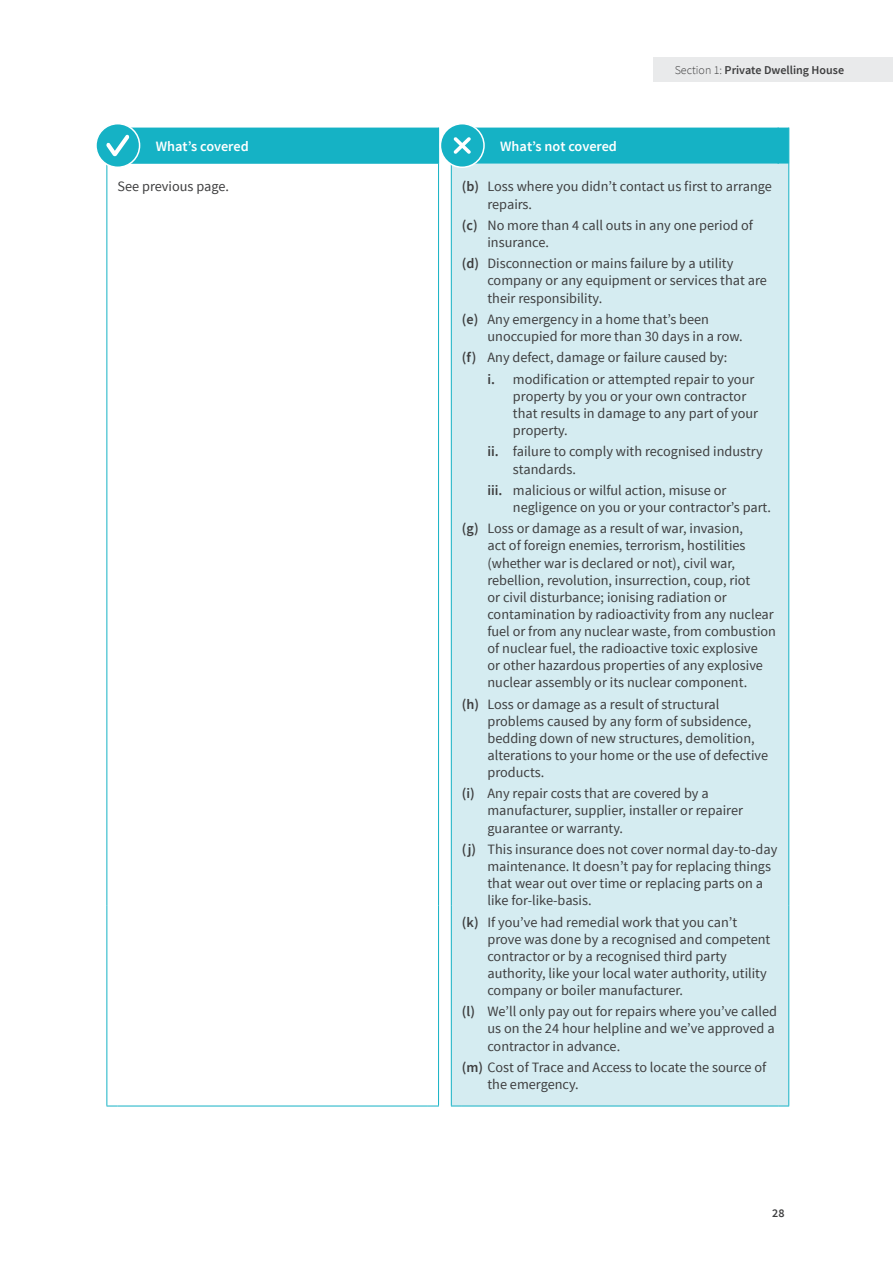
<style>
.page{position:relative;width:893px;height:1263px;background:#fff}
.page>*{position:absolute;margin:0;border:0;box-sizing:border-box;transform-origin:0 0}
.Table__Body{font:14.25px/17.1px "Source Sans Pro";color:#3e3e3f}
.Table__White_Semibol{font:600 14.25px "Source Sans Pro";color:#fff}
.t1{font:600 12px "Source Sans Pro";color:#3e3e3f}
.s1{font-weight:300}
.s2{font-weight:600}
</style>
<div class="page">
<div style="left:653px;top:57px;width:240px;height:24px;background:#e9eaeb"></div>
<div style="left:452px;top:164px;width:336px;height:942px;background:#d5ecf1"></div>
<hr style="left:462px;top:1106px;width:316px;height:1px;background:#15b2c5">
<hr style="left:106px;top:164px;width:1px;height:741px;background:#15b2c5">
<hr style="left:438px;top:164px;width:1px;height:741px;background:#15b2c5">
<hr style="left:451px;top:164px;width:1px;height:741px;background:#15b2c5">
<hr style="left:788px;top:164px;width:1px;height:741px;background:#15b2c5">
<hr style="left:106px;top:905px;width:1px;height:201px;background:#15b2c5">
<hr style="left:438px;top:905px;width:1px;height:201px;background:#15b2c5">
<hr style="left:451px;top:905px;width:1px;height:201px;background:#15b2c5">
<hr style="left:788px;top:905px;width:1px;height:201px;background:#15b2c5">
<hr style="left:117px;top:1106px;width:311px;height:1px;background:#15b2c5">
<div style="left:96px;top:124px;width:44px;height:43px;background:#15b2c5;border-radius:50%"></div>
<div style="left:95px;top:123px;width:45px;height:45px;border:2px solid #fff;border-radius:50%"></div>
<div style="left:106px;top:128px;width:333px;height:36px;background:#15b2c5"></div>
<div style="left:440px;top:124px;width:44px;height:43px;background:#15b2c5;border-radius:50%"></div>
<div style="left:440px;top:123px;width:45px;height:45px;border:2px solid #fff;border-radius:50%"></div>
<div style="left:451px;top:128px;width:338px;height:36px;background:#15b2c5"></div>
<p class="t1" style="left:675px;top:62px;width:171px"><span class="s1">Section 1:</span> Private Dwelling House</p>
<p class="Table__White_Semibol" style="left:156px;top:137px;width:94px">What’s covered</p>
<p class="Table__White_Semibol" style="left:500px;top:137px;width:118px">What’s not covered</p>
<p class="Table__Body" style="left:117px;top:178px;width:113px">See previous page.</p>
<p class="Table__Body" style="left:487px;top:178px;width:286px;text-indent:-26px"><span class="s2">(b)</span> Loss where you didn’t contact us first to arrange repairs.</p>
<p class="Table__Body" style="left:487px;top:217px;width:267px;text-indent:-26px"><span class="s2">(c)</span> No more than 4 call outs in any one period of insurance.</p>
<p class="Table__Body" style="left:487px;top:255px;width:281px;text-indent:-26px"><span class="s2">(d)</span> Disconnection or mains failure by a utility company or any equipment or services that are their responsibility.</p>
<p class="Table__Body" style="left:487px;top:311px;width:257px;text-indent:-26px"><span class="s2">(e)</span> Any emergency in a home that’s been unoccupied for more than 30 days in a row.</p>
<p class="Table__Body" style="left:462px;top:349px;width:267px"><span class="s2">(f)</span> Any defect, damage or failure caused by:</p>
<p class="Table__Body" style="left:513px;top:371px;width:247px;text-indent:-26px"><span class="s2">i.</span> modification or attempted repair to your property by you or your own contractor that results in damage to any part of your property.</p>
<p class="Table__Body" style="left:513px;top:443px;width:251px;text-indent:-26px"><span class="s2">ii.</span> failure to comply with recognised industry standards.</p>
<p class="Table__Body" style="left:513px;top:482px;width:260px;text-indent:-26px"><span class="s2">iii.</span> malicious or wilful action, misuse or negligence on you or your contractor’s part.</p>
<p class="Table__Body" style="left:487px;top:520px;width:290px;text-indent:-26px"><span class="s2">(g)</span> Loss or damage as a result of war, invasion,<br>act of foreign enemies, terrorism, hostilities (whether war is declared or not), civil war, rebellion, revolution, insurrection, coup, riot<br>or civil disturbance; ionising radiation or contamination by radioactivity from any nuclear fuel or from any nuclear waste, from combustion of nuclear fuel, the radioactive toxic explosive<br>or other hazardous properties of any explosive nuclear assembly or its nuclear component.</p>
<p class="Table__Body" style="left:487px;top:695px;width:282px;text-indent:-26px"><span class="s2">(h)</span> Loss or damage as a result of structural problems caused by any form of subsidence, bedding down of new structures, demolition, alterations to your home or the use of defective products.</p>
<p class="Table__Body" style="left:487px;top:785px;width:257px;text-indent:-26px"><span class="s2">(i)</span> Any repair costs that are covered by a manufacturer, supplier, installer or repairer guarantee or warranty.</p>
<p class="Table__Body" style="left:487px;top:841px;width:291px;text-indent:-26px"><span class="s2">(j)</span> This insurance does not cover normal day-to-day maintenance. It doesn’t pay for replacing things that wear out over time or replacing parts on a like for-like-basis.</p>
<p class="Table__Body" style="left:487px;top:913px;width:284px;text-indent:-26px"><span class="s2">(k)</span> If you’ve had remedial work that you can’t prove was done by a recognised and competent contractor or by a recognised third party authority, like your local water authority, utility company or boiler manufacturer.</p>
<p class="Table__Body" style="left:487px;top:1003px;width:291px;text-indent:-26px"><span class="s2">(l)</span> We’ll only pay out for repairs where you’ve called us on the 24 hour helpline and we’ve approved a contractor in advance.</p>
<p class="Table__Body" style="left:487px;top:1059px;width:280px;text-indent:-26px"><span class="s2">(m)</span> Cost of Trace and Access to locate the source of the emergency.</p>
<p class="t1" style="left:772px;top:1206px;width:14px">28</p>
</div>
